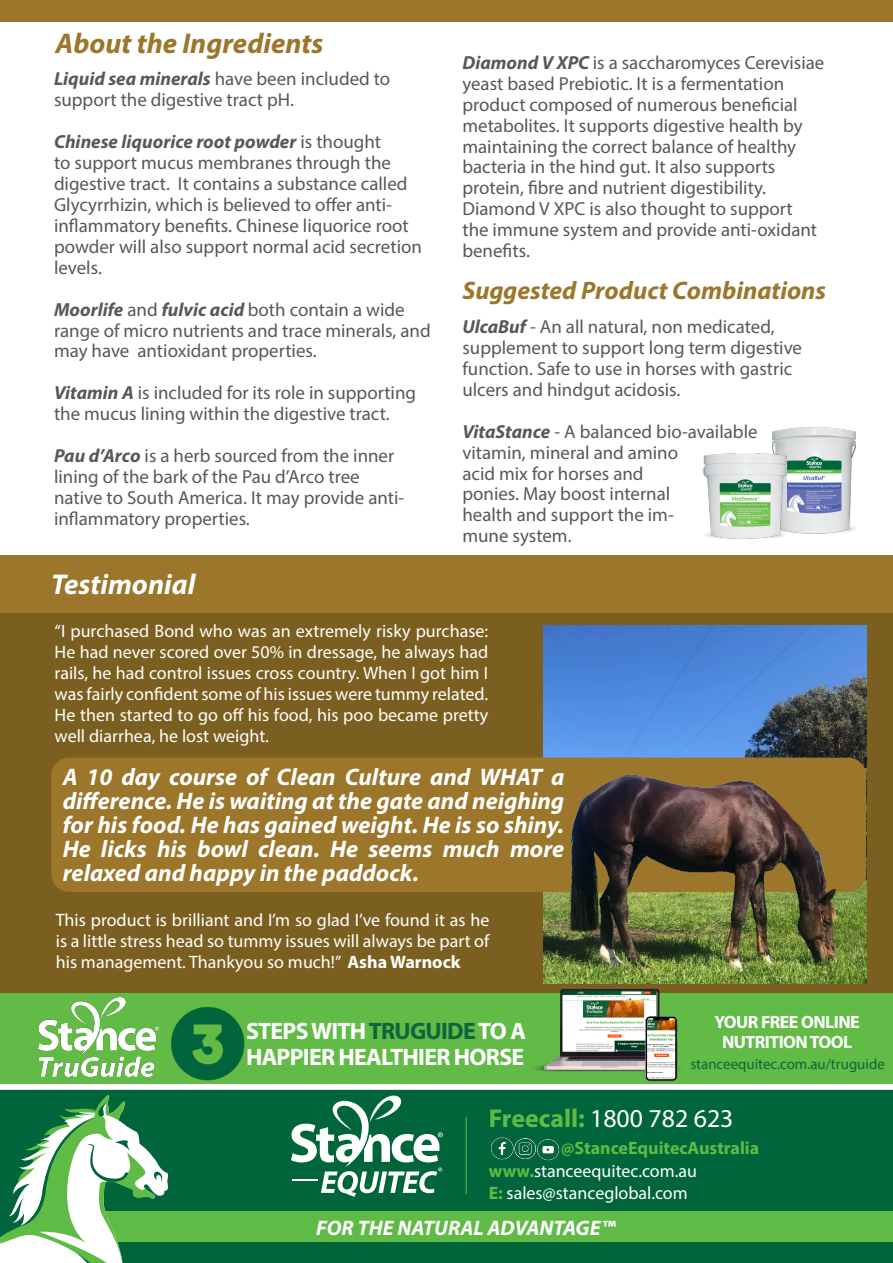
<style>
.page{position:relative;width:893px;height:1263px;background:#fff}
.page>*{position:absolute;margin:0;border:0;box-sizing:border-box;transform-origin:0 0}
.t1{font:italic 700 28.65px "Myriad Pro";color:#9b762b}
.t2{font:italic 700 28.65px "Myriad Pro";color:#fff}
.t3{font:25.8px "Myriad Pro";color:#fff}
.t4{font:italic 700 25.35px "Myriad Pro";color:#9b762b}
.t5{font:italic 700 24px/24px "Myriad Pro";color:#fff;text-align:justify}
.t6{font:700 23.85px/26.8px "Myriad Pro";letter-spacing:-.03em;color:#fff}
.t7{font:italic 700 21px "Myriad Pro";color:#fff}
.t8{font:18.9px/21px "Myriad Pro";color:#57585a}
.t9{font:18px/21px "Myriad Pro";color:#fff;text-align:justify}
.t10{font:17.85px "Myriad Pro";color:#fff}
.t11{font:700 17.85px/19.4px "Myriad Pro";letter-spacing:-.03em;color:#fff;text-align:center}
.t12{font:700 17.85px "Myriad Pro";color:#60bb46}
.t13{font:14.85px "Myriad Pro";color:#0e653c}
.s1{font-weight:700;font-style:italic}
.s2{font-weight:700}
.s3{color:#0e653c}
.s4{font-weight:700;color:#60bb46}
</style>
<div class="page">
<div style="left:0;top:784px;width:893px;height:244px;background:#7b5f20"></div>
<div style="left:0;top:0;width:893px;height:21px;background:#9b762b"></div>
<div style="left:0;top:1090px;width:893px;height:173px;background:#00653b"></div>
<div style="left:45px;top:1212px;width:848px;height:30px;background:#60bb46"></div>
<svg style="left:291px;top:1095px;width:152px;height:102px"></svg>
<hr style="left:466px;top:1117px;width:1px;height:77px;background:#60bb46">
<svg style="left:0;top:1095px;width:169px;height:168px"></svg>
<img style="left:490px;top:1137px;width:20px;height:23px">
<img style="left:510px;top:1138px;width:25px;height:22px">
<img style="left:535px;top:1139px;width:25px;height:22px">
<div style="left:0;top:993px;width:893px;height:91px;background:#62bb46"></div>
<img style="left:38px;top:998px;width:120px;height:79px">
<img style="left:525px;top:983px;width:164px;height:107px">
<img style="left:171px;top:1007px;width:74px;height:74px">
<div style="left:0;top:612px;width:893px;height:186px;background:#7b5f20"></div>
<div style="left:0;top:554px;width:893px;height:58px;background:#9b762b"></div>
<img style="left:543px;top:625px;width:323px;height:102px">
<div style="left:51px;top:758px;width:815px;height:134px;background:#9b762b;border-radius:18px"></div>
<img style="left:543px;top:727px;width:323px;height:256px">
<img style="left:771px;top:427px;width:85px;height:107px">
<img style="left:702px;top:449px;width:90px;height:90px">
<p class="t1" style="left:56px;top:25px;width:269px">About the Ingredients</p>
<p class="t8" style="left:54px;top:68px;width:338px"><span class="s1">Liquid sea minerals</span> have been included to support the digestive tract pH.</p>
<p class="t8" style="left:54px;top:131px;width:369px"><span class="s1">Chinese liquorice root powder</span> is thought<br>to support mucus membranes through the digestive tract. It contains a substance called Glycyrrhizin, which is believed to offer anti&shy;inflammatory benefits. Chinese liquorice root powder will also support normal acid secretion levels.</p>
<p class="t8" style="left:54px;top:298px;width:378px"><span class="s1">Moorlife</span> and <span class="s1">fulvic acid</span> both contain a wide range of micro nutrients and trace minerals, and may have antioxidant properties.</p>
<p class="t8" style="left:54px;top:382px;width:364px"><span class="s1">Vitamin A</span> is included for its role in supporting the mucus lining within the digestive tract.</p>
<p class="t8" style="left:54px;top:445px;width:352px"><span class="s1">Pau d’Arco</span> is a herb sourced from the inner lining of the bark of the Pau d’Arco tree native to South America. It may provide anti&shy;inflammatory properties.</p>
<p class="t8" style="left:462px;top:52px;width:363px"><span class="s1">Diamond V XPC</span> is a saccharomyces Cerevisiae yeast based Prebiotic. It is a fermentation product composed of numerous beneficial metabolites. It supports digestive health by maintaining the correct balance of healthy bacteria in the hind gut. It also supports protein, fibre and nutrient digestibility.<br>Diamond V XPC is also thought to support<br>the immune system and provide anti-oxidant benefits.</p>
<p class="t4" style="left:462px;top:274px;width:365px">Suggested Product Combinations</p>
<p class="t8" style="left:462px;top:316px;width:341px"><span class="s1">UlcaBuf</span> - An all natural, non medicated, supplement to support long term digestive function. Safe to use in horses with gastric ulcers and hindgut acidosis.</p>
<p class="t8" style="left:462px;top:420px;width:297px"><span class="s1">VitaStance</span> - A balanced bio-available vitamin, mineral and amino<br>acid mix for horses and<br>ponies. May boost internal<br>health and support the im-<br>mune system.</p>
<p class="t2" style="left:51px;top:566px;width:146px">Testimonial</p>
<p class="t9" style="left:55px;top:620px;width:435px">“I purchased Bond who was an extremely risky purchase:<br>He had never scored over 50% in dressage, he always had rails, he had control issues cross country. When I got him I was fairly confident some of his issues were tummy related.<br>He then started to go off his food, his poo became pretty well diarrhea, he lost weight.</p>
<p class="t5" style="left:63px;top:764px;width:503px">A 10 day course of Clean Culture and WHAT a difference. He is waiting at the gate and neighing for his food. He has gained weight. He is so shiny.<br>He licks his bowl clean. He seems much more relaxed and happy in the paddock.</p>
<p class="t9" style="left:56px;top:909px;width:435px">This product is brilliant and I’m so glad I’ve found it as he is a little stress head so tummy issues will always be part of his management. Thankyou so much!” <span class="s2">Asha Warnock</span></p>
<p class="t6" style="left:246px;top:1016px;width:282px">STEPS WITH <span class="s3">TRUGUIDE</span> TO A<br>HAPPIER HEALTHIER HORSE</p>
<p class="t11" style="left:714px;top:1012px;width:147px">YOUR FREE ONLINE<br>NUTRITION TOOL</p>
<p class="t13" style="left:690px;top:1055px;width:196px">stanceequitec.com.au/truguide</p>
<p class="t3" style="left:489px;top:1103px;width:246px"><span class="s4">Freecall:</span> 1800 782 623</p>
<p class="t10" style="left:489px;top:1160px;width:210px"><span class="s4">www.</span>stanceequitec.com.au</p>
<p class="t10" style="left:489px;top:1182px;width:200px"><span class="s4">E:</span> sales@stanceglobal.com</p>
<p class="t12" style="left:561px;top:1136px;width:200px">@StanceEquitecAustralia</p>
<p class="t7" style="left:316px;top:1214px;width:301px">FOR THE NATURAL ADVANTAGE™</p>
</div>
